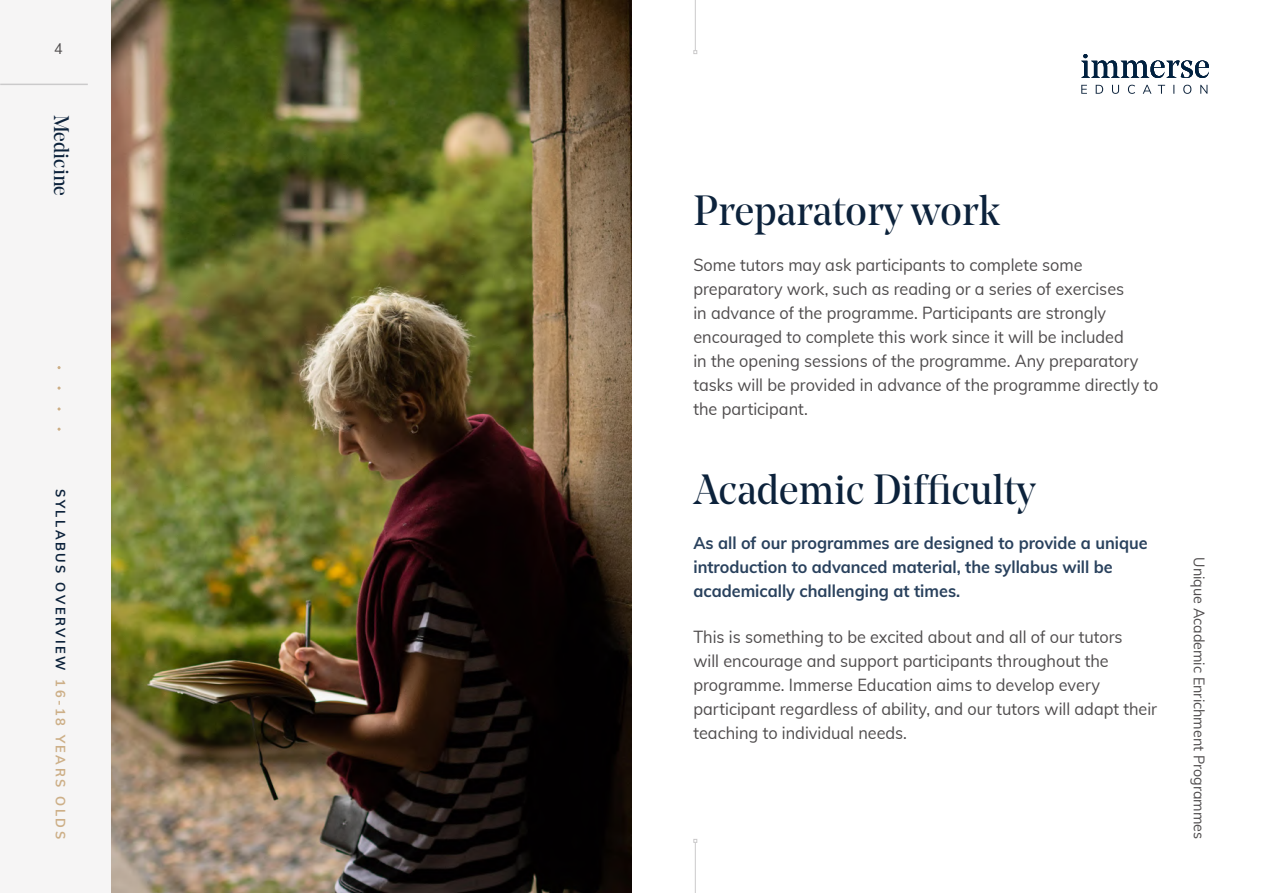
<style>
.page{position:relative;width:1263px;height:893px;background:#fff}
.page>*{position:absolute;margin:0;border:0;box-sizing:border-box;transform-origin:0 0}
.t1{font:42px "Noe Display";color:#0c223b}
.t2{font:21px "Noe Display";color:#0c223b}
.t3{font:17.1px/24px "Muli";color:#4e4b4c;scale:.95 1}
.t4{font:700 17.1px/24px "Muli";color:#29415d;scale:.95 1}
.t5{font:15px "Muli";color:#4e4b4c;scale:.95 1}
.t6{font:700 13.5px "Muli";letter-spacing:.2em;color:#0c223b;scale:.95 1}
.s1{color:#cdaf87}
</style>
<div class="page">
<img style="left:111px;top:0;width:520px;height:893px">
<hr style="left:695px;top:0;width:1px;height:51px;background:#cbcacb">
<svg style="left:693px;top:50px;width:4px;height:4px"></svg>
<hr style="left:695px;top:842px;width:1px;height:51px;background:#cbcacb">
<svg style="left:693px;top:839px;width:4px;height:4px"></svg>
<svg style="left:1081px;top:54px;width:128px;height:24px"></svg>
<svg style="left:1081px;top:85px;width:126px;height:9px"></svg>
<div style="left:0;top:0;width:111px;height:893px;background:#f6f5f5"></div>
<hr style="left:0;top:84px;width:88px;height:1px;background:#cbcacb">
<p class="t5" style="left:54px;top:38px;width:11px">4</p>
<p class="t2" style="left:75px;top:115px;width:83px;rotate:90deg">Medicine</p>
<p class="t6" style="left:70px;top:489px;width:370px;rotate:90deg">SYLLABUS OVERVIEW <span class="s1">16-18 YEARS OLDS</span></p>
<h1 class="t1" style="left:693px;top:185px;width:308px">Preparatory work</h1>
<p class="t3" style="left:693px;top:252px;width:491px">Some tutors may ask participants to complete some preparatory work, such as reading or a series of exercises<br>in advance of the programme. Participants are strongly encouraged to complete this work since it will be included<br>in the opening sessions of the programme. Any preparatory tasks will be provided in advance of the programme directly to the participant.</p>
<h1 class="t1" style="left:693px;top:464px;width:343px">Academic Difficulty</h1>
<p class="t4" style="left:693px;top:530px;width:480px">As all of our programmes are designed to provide a unique introduction to advanced material, the syllabus will be academically challenging at times.</p>
<p class="t3" style="left:693px;top:624px;width:490px">This is something to be excited about and all of our tutors<br>will encourage and support participants throughout the programme. Immerse Education aims to develop every participant regardless of ability, and our tutors will adapt their teaching to individual needs.</p>
<p class="t5" style="left:1210px;top:557px;width:298px;rotate:90deg">Unique Academic Enrichment Programmes</p>
</div>
